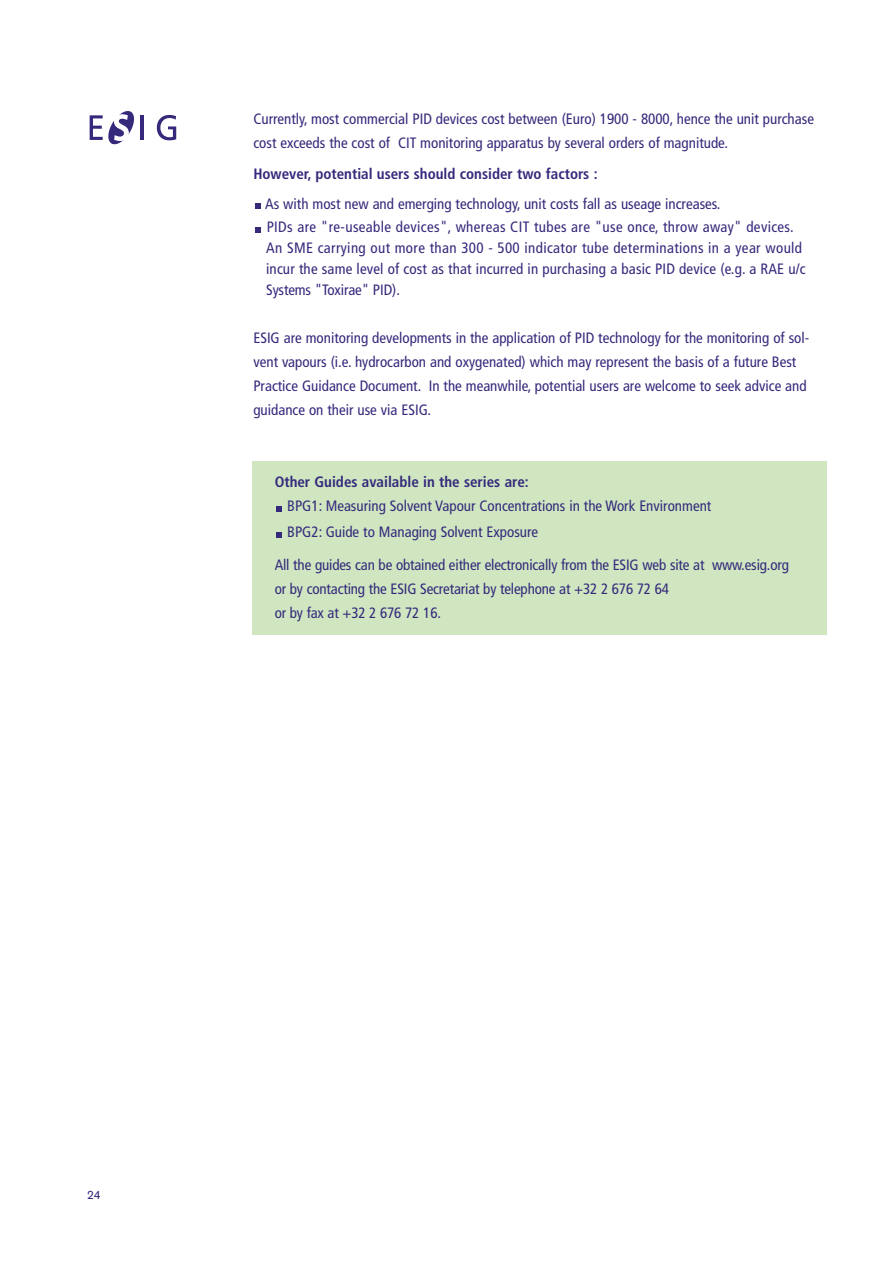
<style>
.page{position:relative;width:893px;height:1263px;background:#fff}
.page>*{position:absolute;margin:0;border:0;box-sizing:border-box;transform-origin:0 0}
.t1{font:condensed 15px/24px "Frutiger";color:#34297b}
.t2{font:700 condensed 15px "Frutiger";color:#34297b}
.t3{font:12px "Akzidenz Grotesk";color:#34297b}
</style>
<div class="page">
<div style="left:252px;top:462px;width:574px;height:173px;background:#cfe6c1"></div>
<svg style="left:90px;top:111px;width:44px;height:34px"></svg>
<hr style="left:141px;top:115px;width:3px;height:25px;background:#34297b">
<svg style="left:157px;top:115px;width:19px;height:25px"></svg>
<svg style="left:276px;top:532px;width:6px;height:5px"></svg>
<svg style="left:276px;top:506px;width:6px;height:5px"></svg>
<svg style="left:255px;top:227px;width:5px;height:5px"></svg>
<svg style="left:255px;top:204px;width:5px;height:5px"></svg>
<p class="t1" style="left:253px;top:108px;width:562px">Currently, most commercial PID devices cost between (Euro) 1900 - 8000, hence the unit purchase cost exceeds the cost of CIT monitoring apparatus by several orders of magnitude.</p>
<p class="t2" style="left:253px;top:168px;width:345px">However, potential users should consider two factors :</p>
<p class="t1" style="left:265px;top:194px;width:530px;line-height:23.1px">As with most new and emerging technology, unit costs fall as useage increases.<br>PIDs are "re-useable devices", whereas CIT tubes are "use once, throw away" devices.</p>
<p class="t1" style="left:266px;top:239px;width:541px;line-height:21px">An SME carrying out more than 300 - 500 indicator tube determinations in a year would incur the same level of cost as that incurred in purchasing a basic PID device (e.g. a RAE u/c<br>Systems "Toxirae" PID).</p>
<p class="t1" style="left:253px;top:327px;width:557px">ESIG are monitoring developments in the application of PID technology for the monitoring of sol&shy;vent vapours (i.e. hydrocarbon and oxygenated) which may represent the basis of a future Best Practice Guidance Document. In the meanwhile, potential users are welcome to seek advice and guidance on their use via ESIG.</p>
<p class="t2" style="left:275px;top:476px;width:255px">Other Guides available in the series are:</p>
<p class="t1" style="left:287px;top:494px;width:425px;line-height:26.1px">BPG1: Measuring Solvent Vapour Concentrations in the Work Environment<br>BPG2: Guide to Managing Solvent Exposure</p>
<p class="t1" style="left:275px;top:554px;width:516px">All the guides can be obtained either electronically from the ESIG web site at www.esig.org or by contacting the ESIG Secretariat by telephone at +32 2 676 72 64<br>or by fax at +32 2 676 72 16.</p>
<p class="t3" style="left:87px;top:1191px;width:15px">24</p>
</div>
